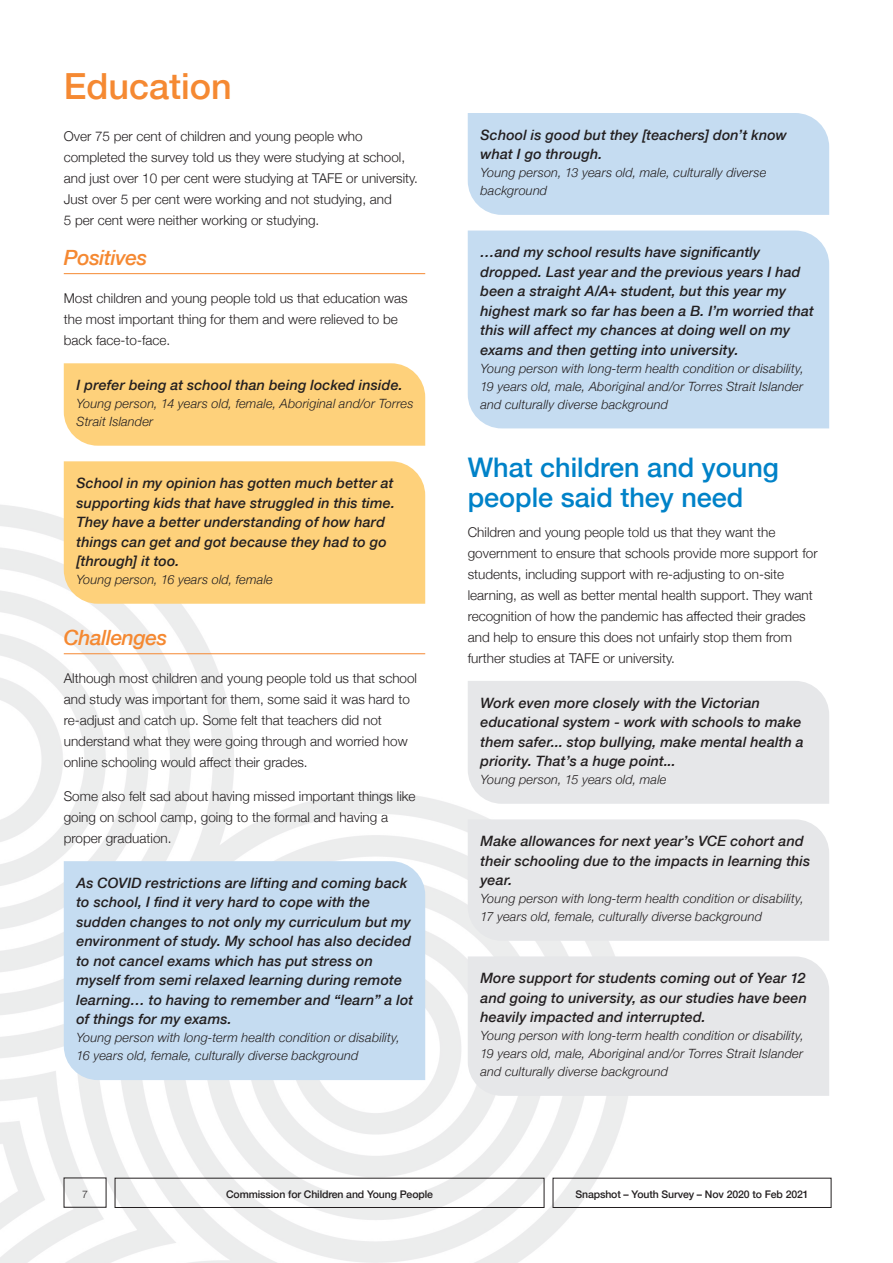
<style>
.page{position:relative;width:893px;height:1263px;background:#fff}
.page>*{position:absolute;margin:0;border:0;box-sizing:border-box;transform-origin:0 0}
.H1_Page_head_24_28_o{font:500 36px "Helvetica Neue";color:#f58932}
.H2_Questions{font:500 27px/30px "Helvetica Neue";color:#0082c8}
.H3_Text_head_14_18_o{font:italic 500 21px "Helvetica Neue";letter-spacing:-.02em;color:#f58932}
.Interview_quote_Chal{font:italic 500 14.25px/19.5px "Helvetica Neue";letter-spacing:.01em;color:#231f20}
.Interview_quote_Gene{font:italic 500 14.25px/19.5px "Helvetica Neue";letter-spacing:.01em;color:#231f20}
.Interview_quote_Posi{font:italic 500 14.25px/19.5px "Helvetica Neue";letter-spacing:.01em;color:#231f20}
.Text_9_14{font:300 13.5px/21px "Helvetica Neue";color:#231f20}
.Interview_quote_Chal-2{font:italic 300 12.75px/18px "Helvetica Neue";letter-spacing:.015em;color:#231f20}
.Interview_quote_Gene-2{font:italic 300 12.75px/18px "Helvetica Neue";letter-spacing:.015em;color:#231f20}
.Interview_quote_Posi-2{font:italic 300 12.75px/18px "Helvetica Neue";letter-spacing:.015em;color:#231f20}
.t1{font:500 10.5px "Helvetica Neue";letter-spacing:-.01em;color:#231f20}
.t2{font:300 10.5px "Helvetica Neue";color:#231f20}
</style>
<div class="page">
<img style="left:0;top:493px;width:702px;height:770px">
<div style="left:553px;top:1178px;width:278px;height:30px;border:1px solid #231f20"></div>
<div style="left:115px;top:1178px;width:429px;height:30px;border:1px solid #231f20"></div>
<hr style="left:64px;top:273px;width:361px;height:1px;background:#f58932">
<div style="left:64px;top:363px;width:361px;height:83px;background:#fed17b"></div>
<div style="left:64px;top:461px;width:361px;height:143px;background:#fed17b"></div>
<hr style="left:64px;top:653px;width:361px;height:1px;background:#f58932">
<div style="left:64px;top:861px;width:361px;height:219px;background:#c5dcf1"></div>
<div style="left:468px;top:113px;width:361px;height:102px;background:#c5dcf1"></div>
<div style="left:468px;top:231px;width:361px;height:197px;background:#c5dcf1"></div>
<div style="left:468px;top:681px;width:361px;height:123px;background:#e6e7e9"></div>
<div style="left:468px;top:819px;width:361px;height:122px;background:#e6e7e9"></div>
<div style="left:468px;top:956px;width:361px;height:140px;background:#e6e7e9"></div>
<p class="H1_Page_head_24_28_o" style="left:64px;top:57px;width:170px">Education</p>
<p class="Text_9_14" style="left:64px;top:125px;width:356px">Over 75 per cent of children and young people who completed the survey told us they were studying at school, and just over 10 per cent were studying at TAFE or university.<br>Just over 5 per cent were working and not studying, and<br>5 per cent were neither working or studying.</p>
<p class="H3_Text_head_14_18_o" style="left:64px;top:239px;width:85px">Positives</p>
<p class="Text_9_14" style="left:64px;top:287px;width:345px">Most children and young people told us that education was the most important thing for them and were relieved to be back face-to-face.</p>
<p class="Interview_quote_Posi" style="left:77px;top:374px;width:328px">I prefer being at school than being locked inside.</p>
<p class="Interview_quote_Posi-2" style="left:77px;top:394px;width:338px">Young person, 14 years old, female, Aboriginal and/or Torres<br>Strait Islander</p>
<p class="Interview_quote_Posi" style="left:77px;top:472px;width:320px">School in my opinion has gotten much better at supporting kids that have struggled in this time.<br>They have a better understanding of how hard things can get and got because they had to go [through] it too.</p>
<p class="Interview_quote_Posi-2" style="left:77px;top:570px;width:198px">Young person, 16 years old, female</p>
<p class="H3_Text_head_14_18_o" style="left:64px;top:619px;width:105px">Challenges</p>
<p class="Text_9_14" style="left:64px;top:667px;width:355px">Although most children and young people told us that school and study was important for them, some said it was hard to re-adjust and catch up. Some felt that teachers did not understand what they were going through and worried how online schooling would affect their grades.</p>
<p class="Text_9_14" style="left:64px;top:784px;width:353px">Some also felt sad about having missed important things like going on school camp, going to the formal and having a proper graduation.</p>
<p class="Interview_quote_Chal" style="left:77px;top:872px;width:338px">As COVID restrictions are lifting and coming back to school, I find it very hard to cope with the sudden changes to not only my curriculum but my environment of study. My school has also decided to not cancel exams which has put stress on myself from semi relaxed learning during remote learning… to having to remember and “learn” a lot of things for my exams.</p>
<p class="Interview_quote_Chal-2" style="left:77px;top:1028px;width:325px">Young person with long-term health condition or disability,<br>16 years old, female, culturally diverse background</p>
<p class="Interview_quote_Chal" style="left:480px;top:124px;width:308px">School is good but they [teachers] don’t know what I go through.</p>
<p class="Interview_quote_Chal-2" style="left:480px;top:163px;width:287px">Young person, 13 years old, male, culturally diverse background</p>
<p class="Interview_quote_Chal" style="left:480px;top:241px;width:335px">…and my school results have significantly dropped. Last year and the previous years I had been a straight A/A+ student, but this year my highest mark so far has been a B. I’m worried that this will affect my chances at doing well on my exams and then getting into university.</p>
<p class="Interview_quote_Chal-2" style="left:480px;top:358px;width:325px;text-align:justify">Young person with long-term health condition or disability, 19 years old, male, Aboriginal and/or Torres Strait Islander and culturally diverse background</p>
<p class="H2_Questions" style="left:468px;top:450px;width:313px">What children and young people said they need</p>
<p class="Text_9_14" style="left:468px;top:520px;width:351px">Children and young people told us that they want the government to ensure that schools provide more support for students, including support with re-adjusting to on-site learning, as well as better mental health support. They want recognition of how the pandemic has affected their grades and help to ensure this does not unfairly stop them from further studies at TAFE or university.</p>
<p class="Interview_quote_Gene" style="left:480px;top:692px;width:325px">Work even more closely with the Victorian educational system - work with schools to make them safer... stop bullying, make mental health a priority. That’s a huge point...</p>
<p class="Interview_quote_Gene-2" style="left:480px;top:770px;width:187px">Young person, 15 years old, male</p>
<p class="Interview_quote_Gene" style="left:480px;top:830px;width:331px">Make allowances for next year’s VCE cohort and their schooling due to the impacts in learning this year.</p>
<p class="Interview_quote_Gene-2" style="left:480px;top:889px;width:325px">Young person with long-term health condition or disability,<br>17 years old, female, culturally diverse background</p>
<p class="Interview_quote_Gene" style="left:480px;top:967px;width:328px;text-align:justify">More support for students coming out of Year 12 and going to university, as our studies have been heavily impacted and interrupted.</p>
<p class="Interview_quote_Gene-2" style="left:480px;top:1026px;width:325px;text-align:justify">Young person with long-term health condition or disability, 19 years old, male, Aboriginal and/or Torres Strait Islander and culturally diverse background</p>
<p class="t2" style="left:82px;top:1185px;width:7px">7</p>
<p class="t1" style="left:226px;top:1186px;width:208px">Commission for Children and Young People</p>
<p class="t1" style="left:575px;top:1186px;width:235px">Snapshot – Youth Survey – Nov 2020 to Feb 2021</p>
</div>
